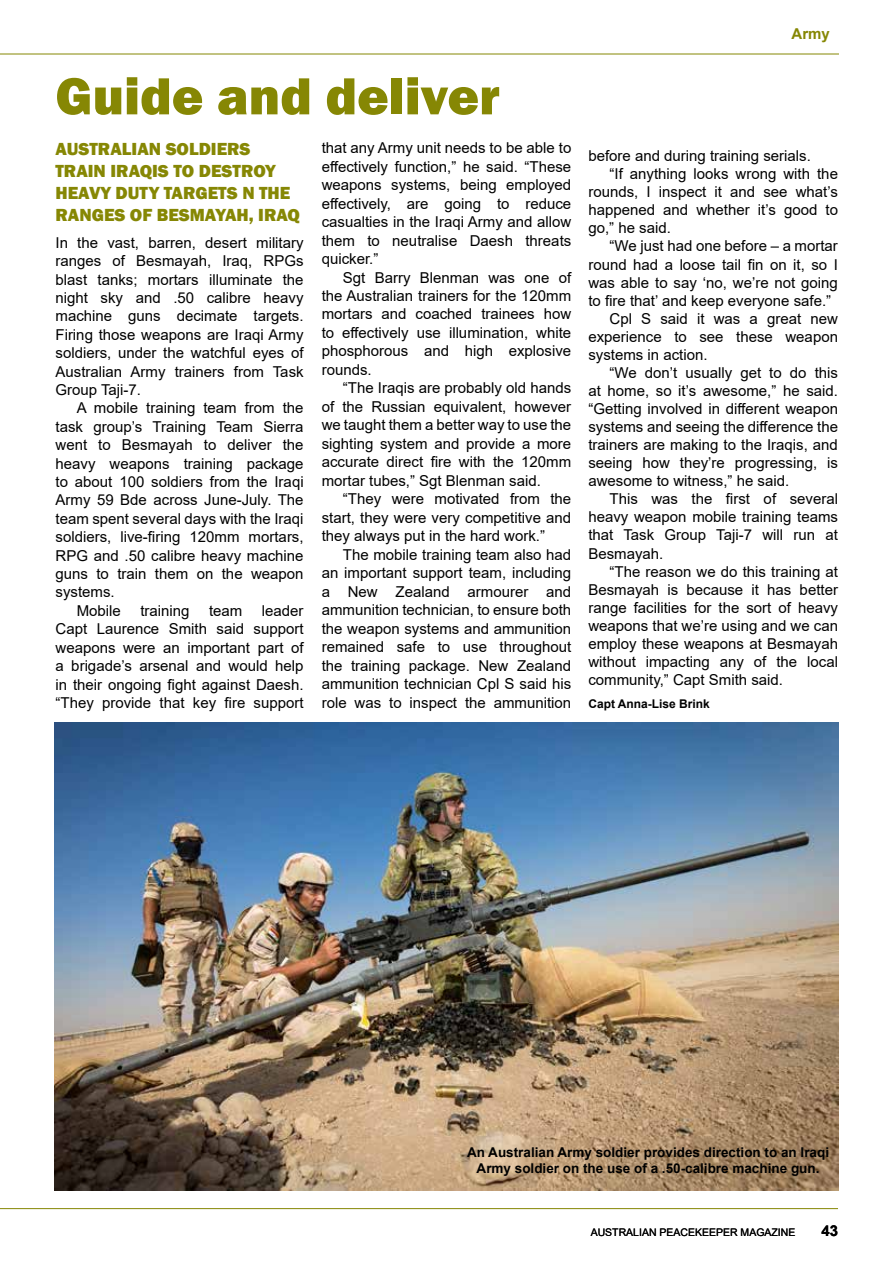
<style>
.page{position:relative;width:893px;height:1263px;background:#fff}
.page>*{position:absolute;margin:0;border:0;box-sizing:border-box;transform-origin:0 0}
.t1{font:800 54px "Franklin Gothic";color:#868704}
.t2{font:800 18px/22px "Franklin Gothic";color:#868704}
.t3{font:15px/18.5px "Arial";color:#000;text-align:justify}
.t4{font:700 15px "Arial";color:#868704}
.t5{font:700 15px "Arial";color:#000}
.t6{font:700 13.5px/16.2px "Arial";color:#000;text-align:center}
.t7{font:700 12px "Arial";color:#000}
.t8{font:10.5px "Arial";color:#000}
</style>
<div class="page">
<hr style="left:0;top:1208px;width:838px;height:1px;background:#868704">
<hr style="left:0;top:54px;width:839px;height:1px;background:#868704">
<img style="left:54px;top:723px;width:785px;height:468px">
<h1 class="t1" style="left:56px;top:61px;width:446px">Guide and deliver</h1>
<p class="t2" style="left:56px;top:138px;width:246px">AUSTRALIAN SOLDIERS<br>TRAIN IRAQIS TO DESTROY<br>HEAVY DUTY TARGETS N THE<br>RANGES OF BESMAYAH, IRAQ</p>
<p class="t3" style="left:56px;top:233px;width:250px">In the vast, barren, desert military ranges of Besmayah, Iraq, RPGs blast tanks; mortars illuminate the night sky and .50 calibre heavy machine guns decimate targets.<br>Firing those weapons are Iraqi Army soldiers, under the watchful eyes of Australian Army trainers from Task Group Taji-7.</p>
<p class="t3" style="left:77px;top:399px;width:228px">A mobile training team from the</p>
<p class="t3" style="left:56px;top:417px;width:250px">task group’s Training Team Sierra</p>
<p class="t3" style="left:56px;top:436px;width:250px">went to Besmayah to deliver the</p>
<p class="t3" style="left:56px;top:454px;width:250px">heavy weapons training package</p>
<p class="t3" style="left:56px;top:472px;width:250px">to about 100 soldiers from the Iraqi</p>
<p class="t3" style="left:56px;top:491px;width:250px">Army 59 Bde across June-July. The</p>
<p class="t3" style="left:56px;top:509px;width:250px">team spent several days with the Iraqi</p>
<p class="t3" style="left:56px;top:528px;width:250px">soldiers, live-firing 120mm mortars,</p>
<p class="t3" style="left:56px;top:546px;width:250px">RPG and .50 calibre heavy machine</p>
<p class="t3" style="left:56px;top:564px;width:250px">guns to train them on the weapon</p>
<p class="t3" style="left:56px;top:583px;width:61px">systems.</p>
<p class="t3" style="left:77px;top:601px;width:46px">Mobile</p>
<p class="t3" style="left:140px;top:601px;width:51px">training</p>
<p class="t3" style="left:209px;top:601px;width:35px">team</p>
<p class="t3" style="left:322px;top:138px;width:251px">that any Army unit needs to be able to effectively function,” he said. “These weapons systems, being employed effectively, are going to reduce casualties in the Iraqi Army and allow them to neutralise Daesh threats quicker.”</p>
<p class="t3" style="left:322px;top:268px;width:251px;text-indent:21px">Sgt Barry Blenman was one of the Australian trainers for the 120mm mortars and coached trainees how to effectively use illumination, white phosphorous and high explosive rounds.</p>
<p class="t3" style="left:322px;top:379px;width:251px;text-indent:21px">“The Iraqis are probably old hands of the Russian equivalent, however we taught them a better way to use the sighting system and provide a more accurate direct fire with the 120mm mortar tubes,” Sgt Blenman said.</p>
<p class="t3" style="left:322px;top:490px;width:251px;text-indent:21px">“They were motivated from the start, they were very competitive and they always put in the hard work.”</p>
<p class="t3" style="left:322px;top:545px;width:251px;text-indent:21px">The mobile training team also had an important support team, including a New Zealand armourer and ammunition technician, to ensure both the weapon systems and ammunition remained safe to use throughout the training package. New Zealand ammunition technician Cpl S said his role was to inspect the ammunition</p>
<p class="t3" style="left:56px;top:601px;width:250px;text-indent:206px">leader Capt Laurence Smith said support weapons were an important part of a brigade’s arsenal and would help in their ongoing fight against Daesh. “They provide that key fire support</p>
<p class="t4" style="left:792px;top:23px;width:40px">Army</p>
<p class="t3" style="left:588px;top:147px;width:224px">before and during training serials.</p>
<p class="t3" style="left:610px;top:165px;width:230px">“If anything looks wrong with the</p>
<p class="t3" style="left:588px;top:183px;width:251px">rounds, I inspect it and see what’s</p>
<p class="t3" style="left:588px;top:201px;width:251px">happened and whether it’s good to</p>
<p class="t3" style="left:588px;top:219px;width:84px">go,” he said.</p>
<p class="t3" style="left:610px;top:237px;width:230px">“We just had one before – a mortar</p>
<p class="t3" style="left:588px;top:255px;width:251px">round had a loose tail fin on it, so I</p>
<p class="t3" style="left:588px;top:273px;width:251px">was able to say ‘no, we’re not going</p>
<p class="t3" style="left:588px;top:291px;width:244px">to fire that’ and keep everyone safe.”</p>
<p class="t3" style="left:610px;top:309px;width:230px">Cpl S said it was a great new</p>
<p class="t3" style="left:588px;top:327px;width:251px">experience to see these weapon</p>
<p class="t3" style="left:588px;top:345px;width:121px">systems in action.</p>
<p class="t3" style="left:610px;top:363px;width:230px">“We don’t usually get to do this</p>
<p class="t3" style="left:588px;top:381px;width:251px">at home, so it’s awesome,” he said.</p>
<p class="t3" style="left:588px;top:399px;width:251px">“Getting involved in different weapon</p>
<p class="t3" style="left:588px;top:417px;width:251px">systems and seeing the difference the</p>
<p class="t3" style="left:588px;top:436px;width:251px">trainers are making to the Iraqis, and</p>
<p class="t3" style="left:588px;top:454px;width:251px">seeing how they’re progressing, is</p>
<p class="t3" style="left:588px;top:472px;width:202px">awesome to witness,” he said.</p>
<p class="t3" style="left:610px;top:490px;width:230px">This was the first of several</p>
<p class="t3" style="left:588px;top:508px;width:251px">heavy weapon mobile training teams</p>
<p class="t3" style="left:588px;top:526px;width:251px">that Task Group Taji-7 will run at</p>
<p class="t3" style="left:588px;top:544px;width:77px">Besmayah.</p>
<p class="t3" style="left:610px;top:562px;width:230px">“The reason we do this training at</p>
<p class="t3" style="left:588px;top:580px;width:251px">Besmayah is because it has better</p>
<p class="t3" style="left:588px;top:598px;width:251px">range facilities for the sort of heavy</p>
<p class="t3" style="left:588px;top:616px;width:251px">weapons that we’re using and we can</p>
<p class="t3" style="left:588px;top:634px;width:251px">employ these weapons at Besmayah</p>
<p class="t3" style="left:588px;top:652px;width:251px">without impacting any of the local</p>
<p class="t3" style="left:588px;top:670px;width:196px">community,” Capt Smith said.</p>
<p class="t7" style="left:588px;top:695px;width:123px">Capt Anna-Lise Brink</p>
<p class="t6" style="left:467px;top:1144px;width:364px">An Australian Army soldier provides direction to an Iraqi<br>Army soldier on the use of a .50-calibre machine gun.</p>
<p class="t8" style="left:591px;top:1225px;width:206px">AUSTRALIAN PEACEKEEPER MAGAZINE</p>
<p class="t5" style="left:821px;top:1220px;width:18px">43</p>
</div>
